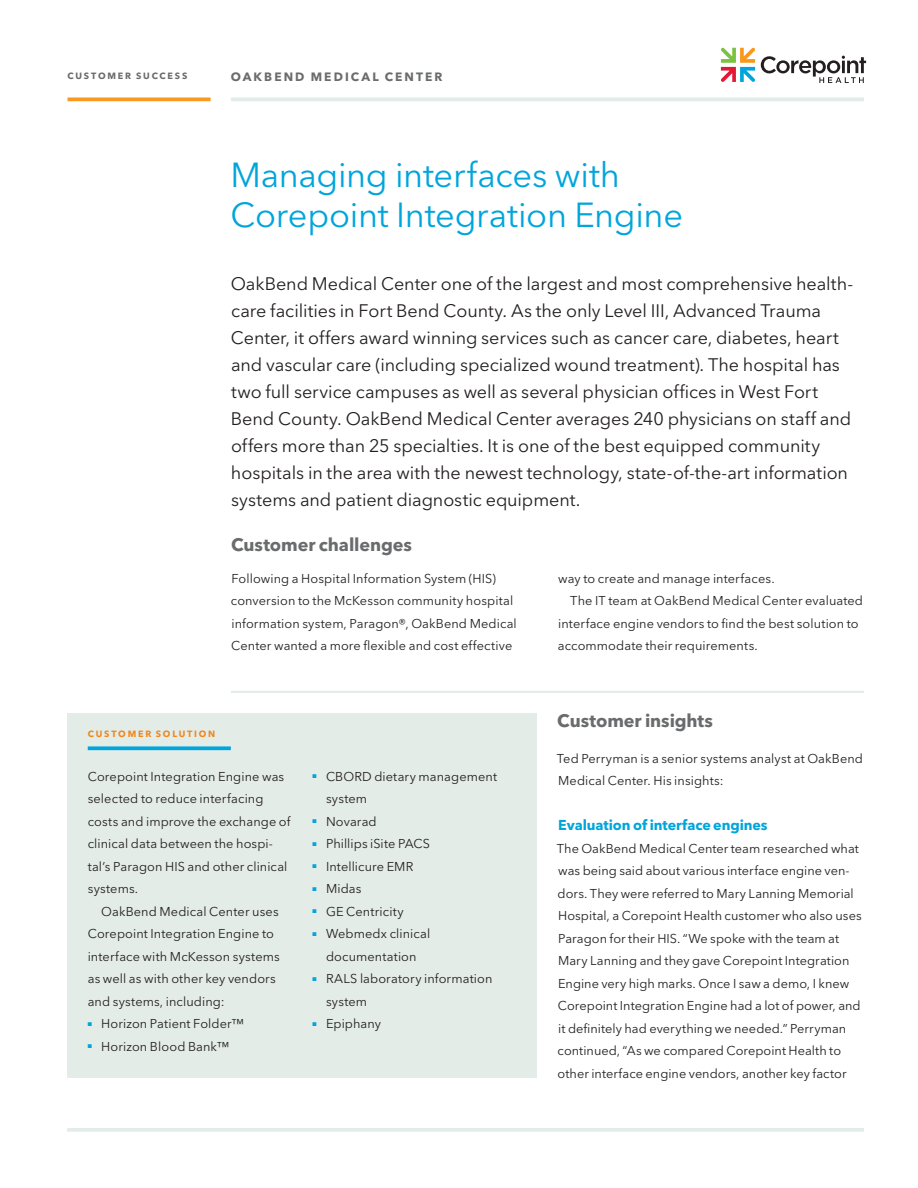
<style>
.page{position:relative;width:918px;height:1188px;background:#fff}
.page>*{position:absolute;margin:0;border:0;box-sizing:border-box;transform-origin:0 0}
.Header_2014{font:34.5px/40.5px "Avenir Next LT Pro";letter-spacing:-.01em;color:#00a5db}
.Intro_Text_2014{font:18px/27px "Avenir Next LT Pro";letter-spacing:-.005em;color:#231f20}
.Subhead_2014{font:700 18px "Avenir Next LT Pro";letter-spacing:-.005em;color:#696b6d}
.Subhead_Rule_2014{font:700 18px "Avenir Next LT Pro";letter-spacing:-.005em;color:#696b6d}
.Small_Subhead_2014{font:700 14.25px "Avenir Next LT Pro";letter-spacing:-.005em;color:#00a5db}
.Body_Copy_No_Indent{font:12.75px/22.5px "Avenir Next LT Pro";letter-spacing:.005em;color:#231f20}
.Body_Copy_2014{font:12.75px/22.5px "Avenir Next LT Pro";letter-spacing:.01em;color:#231f20}
.t1{font:700 12px "Avenir Next LT Pro";letter-spacing:.175em;color:#696b6d}
.Callout_Box_Label_20{font:700 9px "Avenir Next LT Pro";letter-spacing:.195em;color:#f0881e}
.t2{font:700 9px "Avenir Next LT Pro";letter-spacing:.2em;color:#696b6d}
</style>
<div class="page">
<svg style="left:761px;top:56px;width:105px;height:27px"></svg>
<svg style="left:721px;top:48px;width:34px;height:34px"></svg>
<hr style="left:231px;top:98px;width:633px;height:3px;background:#e4ece7">
<hr style="left:68px;top:98px;width:143px;height:3px;background:#f89a21">
<hr style="left:67px;top:1128px;width:797px;height:4px;background:#e4ece7">
<hr style="left:231px;top:691px;width:633px;height:2px;background:#e4ece7">
<div style="left:68px;top:713px;width:469px;height:365px;background:#e4ece7"></div>
<svg style="left:88px;top:746px;width:143px;height:4px"></svg>
<p class="t2" style="left:68px;top:70px;width:121px">CUSTOMER SUCCESS</p>
<p class="t1" style="left:231px;top:69px;width:213px">OAKBEND MEDICAL CENTER</p>
<p class="Header_2014" style="left:230px;top:154px;width:454px">Managing interfaces with<br>Corepoint Integration Engine</p>
<p class="Intro_Text_2014" style="left:231px;top:270px;width:624px">OakBend Medical Center one of the largest and most comprehensive health&shy;care facilities in Fort Bend County. As the only Level III, Advanced Trauma Center, it offers award winning services such as cancer care, diabetes, heart and vascular care (including specialized wound treatment). The hospital has two full service campuses as well as several physician offices in West Fort Bend County. OakBend Medical Center averages 240 physicians on staff and offers more than 25 specialties. It is one of the best equipped community hospitals in the area with the newest technology, state-of-the-art information systems and patient diagnostic equipment.</p>
<p class="Subhead_2014" style="left:231px;top:534px;width:182px">Customer challenges</p>
<p class="Body_Copy_No_Indent" style="left:231px;top:567px;width:287px">Following a Hospital Information System (HIS) conversion to the McKesson community hospital information system, Paragon®, OakBend Medical Center wanted a more flexible and cost effective</p>
<p class="Body_Copy_No_Indent" style="left:558px;top:567px;width:218px">way to create and manage interfaces.</p>
<p class="Body_Copy_2014" style="left:558px;top:590px;width:307px;text-indent:12px">The IT team at OakBend Medical Center evaluated interface engine vendors to find the best solution to accommodate their requirements.</p>
<p class="Callout_Box_Label_20" style="left:88px;top:729px;width:129px">CUSTOMER SOLUTION</p>
<p class="Body_Copy_No_Indent" style="left:88px;top:765px;width:204px">Corepoint Integration Engine was selected to reduce interfacing costs and improve the exchange of clinical data between the hospi&shy;tal’s Paragon HIS and other clinical systems.</p>
<p class="Body_Copy_2014" style="left:88px;top:900px;width:194px;text-indent:14px">OakBend Medical Center uses<br>Corepoint Integration Engine to interface with McKesson systems as well as with other key vendors and systems, including:</p>
<p class="Body_Copy_No_Indent" style="left:88px;top:1013px;width:158px"><sup>■</sup> Horizon Patient Folder™</p>
<p class="Body_Copy_No_Indent" style="left:88px;top:1035px;width:143px"><sup>■</sup> Horizon Blood Bank™</p>
<p class="Body_Copy_No_Indent" style="left:326px;top:765px;width:173px;text-indent:-14px"><sup>■</sup> CBORD dietary management system</p>
<p class="Body_Copy_No_Indent" style="left:313px;top:810px;width:66px"><sup>■</sup> Novarad</p>
<p class="Body_Copy_No_Indent" style="left:313px;top:833px;width:119px"><sup>■</sup> Phillips iSite PACS</p>
<p class="Body_Copy_No_Indent" style="left:313px;top:855px;width:102px"><sup>■</sup> Intellicure EMR</p>
<p class="Body_Copy_No_Indent" style="left:313px;top:878px;width:50px"><sup>■</sup> Midas</p>
<p class="Body_Copy_No_Indent" style="left:313px;top:900px;width:93px"><sup>■</sup> GE Centricity</p>
<p class="Body_Copy_No_Indent" style="left:313px;top:923px;width:119px;text-align:center"><sup>■</sup> Webmedx clinical documentation</p>
<p class="Body_Copy_No_Indent" style="left:326px;top:968px;width:168px;text-indent:-14px"><sup>■</sup> RALS laboratory information system</p>
<p class="Body_Copy_No_Indent" style="left:313px;top:1013px;width:70px"><sup>■</sup> Epiphany</p>
<p class="Subhead_Rule_2014" style="left:557px;top:709px;width:157px">Customer insights</p>
<p class="Body_Copy_No_Indent" style="left:557px;top:747px;width:308px">Ted Perryman is a senior systems analyst at OakBend<br>Medical Center. His insights:</p>
<p class="Small_Subhead_2014" style="left:558px;top:817px;width:211px">Evaluation of interface engines</p>
<p class="Body_Copy_No_Indent" style="left:557px;top:837px;width:306px">The OakBend Medical Center team researched what was being said about various interface engine ven&shy;dors. They were referred to Mary Lanning Memorial Hospital, a Corepoint Health customer who also uses Paragon for their HIS. “We spoke with the team at Mary Lanning and they gave Corepoint Integration Engine very high marks. Once I saw a demo, I knew Corepoint Integration Engine had a lot of power, and it definitely had everything we needed.” Perryman continued, “As we compared Corepoint Health to other interface engine vendors, another key factor</p>
</div>
